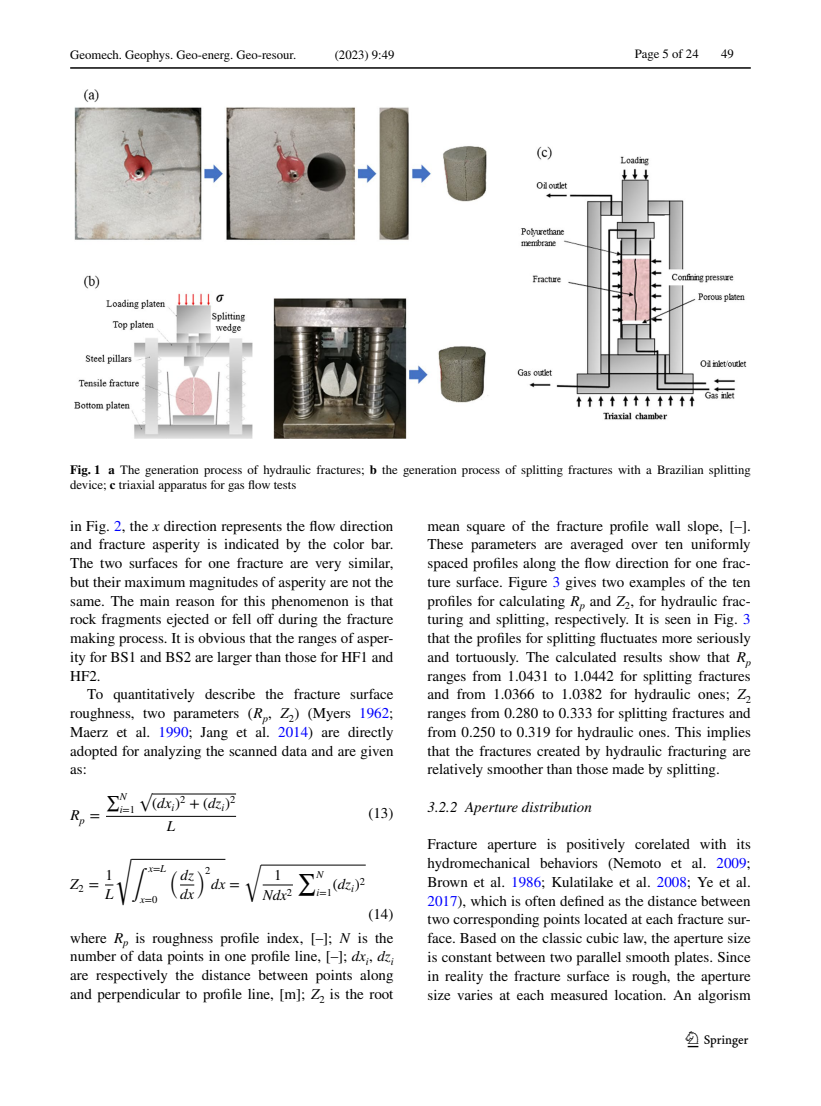
<style>
.page{position:relative;width:821px;height:1106px;background:#fff}
.page>*{position:absolute;margin:0;border:0;box-sizing:border-box;transform-origin:0 0}
.t1{font:22.5px "Springnew Regular 3";color:#000}
.t2{font:15px/18.8px "STIX";color:#000;text-align:justify}
.t3{font:italic 15px "STIX";color:#000}
.t4{font:15px/19.2px "STIX General Italic 42";color:#000}
.t5{font:15px "STIX Math Regular 19";color:#000}
.t6{font:15px "STIX Math Extensions Regular 5";color:#000}
.t7{font:15px "STIX Math Regular 20";color:#000}
.t8{font:15px "STIX Math Extensions Regular 4";color:#000}
.t9{font:15px "STIX General Italic 41";color:#000}
.t10{font:15px "STIX General Regular 18";color:#000}
.t11{font:15px "STIX Math Calligraphy";color:#000}
.t12{font:12.75px/15px "STIX";color:#000}
.t13{font:10.5px "STIX General Italic 42";color:#000}
.t14{font:10.5px "STIX General Italic 41";color:#000}
.s1{font-weight:700}
.s2{color:#00f}
.s3{font-style:italic}
.s4{font-family:"STIX General Italic 43"}
.s5{font-family:"STIX General Italic 48"}
.s6{font-family:"STIX General Italic 41"}
.s7{font-family:"STIX Math Regular 19"}
.s8{font-family:"STIX General Regular 17"}
.s9{font-family:"STIX Math Regular 20"}
.s10{font-family:"STIX General Italic 42"}
.s11{font-family:"STIX General Regular 18"}
.s12{font-family:"STIX General Italic 49"}
.s13{font-family:"STIX General Italic 50"}
.s14{font-family:"STIX General Italic 51"}
.s15{font-family:"STIX General Italic 52"}
.s16{font-family:"STIX General Italic 53"}
.s17{font-family:"STIX General Italic 44"}
.s18{font-family:"STIX General Italic 45"}
.s19{font-family:"STIX General Italic 46"}
.s20{font-family:"STIX General Italic 47"}
</style>
<div class="page">
<hr style="left:70px;top:67px;width:680px;height:2px;background:#000">
<hr style="left:152px;top:793px;width:84px;height:1px;background:#000">
<hr style="left:106px;top:816px;width:130px;height:1px;background:#000">
<hr style="left:131px;top:858px;width:94px;height:1px;background:#000">
<svg style="left:180px;top:884px;width:14px;height:1px"></svg>
<hr style="left:261px;top:864px;width:105px;height:1px;background:#000">
<hr style="left:263px;top:884px;width:30px;height:1px;background:#000">
<img style="left:74px;top:89px;width:672px;height:350px">
<p class="t12" style="left:70px;top:48px;width:228px">Geomech. Geophys. Geo-energ. Geo-resour.</p>
<p class="t12" style="left:335px;top:48px;width:61px">(2023) 9:49</p>
<p class="t12" style="left:635px;top:47px;width:65px">Page 5 of 24</p>
<p class="t12" style="left:721px;top:47px;width:14px">49</p>
<p class="t12" style="left:70px;top:463px;width:682px"><span class="s1">Fig. 1 a</span> The generation process of hydraulic fractures; <span class="s1">b</span> the generation process of splitting fractures with a Brazilian splitting device; <span class="s1">c</span> triaxial apparatus for gas flow tests</p>
<p class="t2" style="left:70px;top:517px;width:325px">in Fig. <span class="s2">2</span>, the <span class="s3">x</span> direction represents the flow direction and fracture asperity is indicated by the color bar.<br>The two surfaces for one fracture are very similar, but their maximum magnitudes of asperity are not the same. The main reason for this phenomenon is that rock fragments ejected or fell off during the fracture making process. It is obvious that the ranges of asper&shy;ity for BS1 and BS2 are larger than those for HF1 and HF2.</p>
<p class="t2" style="left:70px;top:686px;width:325px;text-indent:17px">To quantitatively describe the fracture surface roughness, two parameters (<span class="s4">R</span><sub>p</sub>, <span class="s5">Z</span><sub>2</sub>) (Myers <span class="s2">1962</span>; Maerz et al. <span class="s2">1990</span>; Jang et al. <span class="s2">2014</span>) are directly adopted for analyzing the scanned data and are given as:</p>
<p class="t8" style="left:106px;top:783px;width:22px">∑<sub>N</sub></p>
<p class="t8" style="left:138px;top:780px;width:15px">√</p>
<p class="t5" style="left:152px;top:797px;width:85px">(<span class="s6">dx</span><sub>i</sub>)<sup>2</sup> + (<span class="s6">dz</span><sub>i</sub>)<sup>2</sup></p>
<p class="t9" style="left:167px;top:820px;width:10px">L</p>
<p class="t14" style="left:120px;top:805px;width:17px">i<span class="s7">=</span><span class="s8">1</span></p>
<p class="t9" style="left:70px;top:810px;width:11px">R</p>
<p class="t2" style="left:368px;top:804px;width:26px">(13)</p>
<p class="t14" style="left:80px;top:816px;width:22px">p <sup>=</sup></p>
<p class="t6" style="left:115px;top:846px;width:18px">√</p>
<p class="t11" style="left:131px;top:884px;width:10px">∫</p>
<p class="t13" style="left:148px;top:865px;width:19px">x<span class="s9">=</span>L</p>
<p class="t6" style="left:244px;top:851px;width:18px">√</p>
<p class="t10" style="left:274px;top:866px;width:9px">1</p>
<p class="t6" style="left:169px;top:858px;width:10px">(</p>
<p class="t4" style="left:180px;top:867px;width:16px">dz dx</p>
<p class="t6" style="left:196px;top:858px;width:16px">)<sub>2</sub></p>
<p class="t4" style="left:211px;top:875px;width:30px">dx <span class="s9">=</span></p>
<p class="t10" style="left:105px;top:866px;width:9px">1</p>
<p class="t4" style="left:105px;top:886px;width:10px">L</p>
<p class="t6" style="left:297px;top:861px;width:28px">∑<sub>N</sub></p>
<p class="t7" style="left:333px;top:878px;width:34px">(<span class="s10">dz</span><sub>i</sub>)<sup>2</sup></p>
<p class="t4" style="left:70px;top:875px;width:30px">Z<sub>2</sub> <span class="s9">=</span></p>
<p class="t4" style="left:263px;top:886px;width:31px">Ndx<sup>2</sup></p>
<p class="t13" style="left:316px;top:889px;width:17px">i<span class="s9">=</span><span class="s11">1</span></p>
<p class="t13" style="left:140px;top:895px;width:19px">x<span class="s9">=</span><span class="s11">0</span></p>
<p class="t2" style="left:368px;top:906px;width:26px">(14)</p>
<p class="t2" style="left:70px;top:929px;width:325px">where <span class="s12">R</span><sub>p</sub> is roughness profile index, [–]; <span class="s13">N</span> is the number of data points in one profile line, [–]; <span class="s14">dx</span><sub>i</sub>, <span class="s15">dz</span><sub>i </sub>are respectively the distance between points along and perpendicular to profile line, [m]; <span class="s16">Z</span><sub>2</sub> is the root</p>
<p class="t2" style="left:427px;top:517px;width:325px">mean square of the fracture profile wall slope, [–].<br>These parameters are averaged over ten uniformly spaced profiles along the flow direction for one frac&shy;ture surface. Figure <span class="s2">3</span> gives two examples of the ten profiles for calculating <span class="s17">R</span><sub>p</sub> and <span class="s18">Z</span><sub>2</sub>, for hydraulic frac&shy;turing and splitting, respectively. It is seen in Fig. <span class="s2">3 </span>that the profiles for splitting fluctuates more seriously and tortuously. The calculated results show that <span class="s19">R</span><sub>p </sub>ranges from 1.0431 to 1.0442 for splitting fractures and from 1.0366 to 1.0382 for hydraulic ones; <span class="s20">Z</span><sub>2 </sub>ranges from 0.280 to 0.333 for splitting fractures and from 0.250 to 0.319 for hydraulic ones. This implies that the fractures created by hydraulic fracturing are relatively smoother than those made by splitting.</p>
<p class="t3" style="left:427px;top:796px;width:166px">3.2.2 Aperture distribution</p>
<p class="t2" style="left:427px;top:836px;width:325px">Fracture aperture is positively corelated with its hydromechanical behaviors (Nemoto et al. <span class="s2">2009</span>; Brown et al. <span class="s2">1986</span>; Kulatilake et al. <span class="s2">2008</span>; Ye et al.<br><span class="s2">2017</span>), which is often defined as the distance between two corresponding points located at each fracture sur&shy;face. Based on the classic cubic law, the aperture size is constant between two parallel smooth plates. Since in reality the fracture surface is rough, the aperture size varies at each measured location. An algorism</p>
<h1 class="t1" style="left:687px;top:1031px;width:62px">1 3</h1>
</div>
